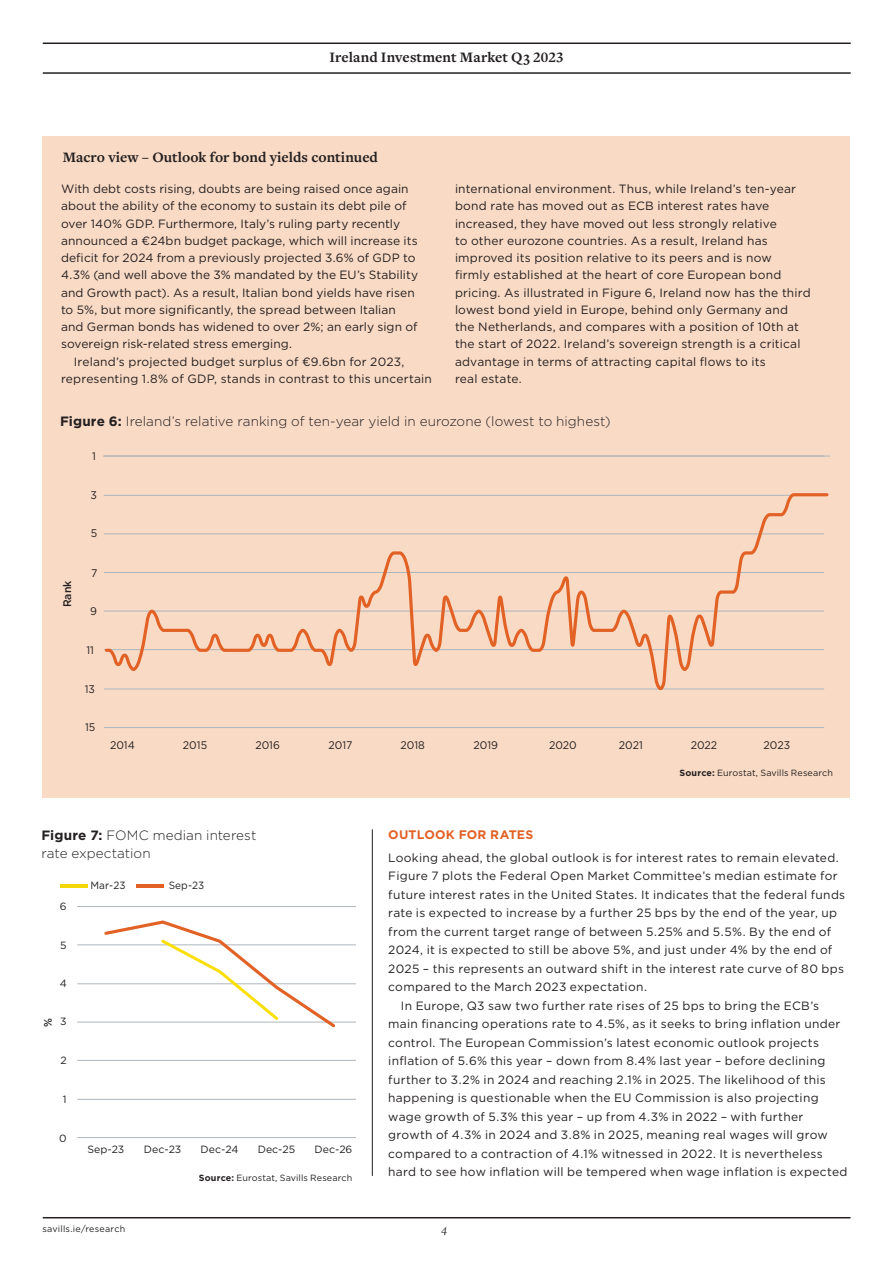
<style>
.page{position:relative;width:893px;height:1263px;background:#fff}
.page>*{position:absolute;margin:0;border:0;box-sizing:border-box;transform-origin:0 0}
.t1{font:700 15px "Freight Text Pro";color:#231f20}
.t2{font:300 13.5px/18px "Gotham";letter-spacing:.005em;color:#231f20}
.t3{font:700 12.3px "Gotham";letter-spacing:.015em;color:#e26125}
.t4{font:12px/17.2px "Gotham";letter-spacing:.015em;color:#231f20}
.t5{font:italic 12px "Freight Text Pro";color:#231f20}
.t6{font:10.95px "Gotham";color:#231f20;scale:.96 1}
.t7{font:500 10.95px "Gotham";color:#231f20;scale:.96 1}
.t8{font:10.5px "Gotham";color:#231f20}
.t9{font:10.5px "Gotham";color:#231f20;scale:.95 1}
.t10{font:9px "Gotham";letter-spacing:.015em;color:#231f20}
.s1{font-weight:700}
</style>
<div class="page">
<hr style="left:43px;top:1217px;width:807px;height:1px;background:#231f20">
<hr style="left:43px;top:72px;width:808px;height:2px;background:#231f20">
<hr style="left:43px;top:43px;width:808px;height:1px;background:#231f20">
<div style="left:43px;top:136px;width:807px;height:662px;background:#f9dac5"></div>
<hr style="left:372px;top:829px;width:1px;height:347px;background:#231f20">
<hr style="left:104px;top:727px;width:720px;height:1px;background:#aeb6bd">
<hr style="left:103px;top:456px;width:727px;height:1px;background:#aeb6bd">
<svg style="left:104px;top:493px;width:725px;height:198px"></svg>
<hr style="left:60px;top:884px;width:27px;height:4px;background:#f4d706">
<hr style="left:136px;top:884px;width:28px;height:4px;background:#e26125">
<hr style="left:77px;top:1099px;width:278px;height:1px;background:#aeb6bd">
<hr style="left:77px;top:1060px;width:278px;height:1px;background:#aeb6bd">
<hr style="left:77px;top:1022px;width:278px;height:1px;background:#aeb6bd">
<hr style="left:77px;top:983px;width:278px;height:1px;background:#aeb6bd">
<hr style="left:77px;top:944px;width:278px;height:1px;background:#aeb6bd">
<hr style="left:77px;top:906px;width:278px;height:1px;background:#aeb6bd">
<hr style="left:77px;top:1137px;width:278px;height:1px;background:#aeb6bd">
<svg style="left:102px;top:920px;width:236px;height:108px"></svg>
<p class="t1" style="left:329px;top:47px;width:236px">Ireland Investment Market Q3 2023</p>
<p class="t1" style="left:63px;top:147px;width:317px">Macro view – Outlook for bond yields continued</p>
<p class="t4" style="left:61px;top:180px;width:359px">With debt costs rising, doubts are being raised once again about the ability of the economy to sustain its debt pile of over 140% GDP. Furthermore, Italy’s ruling party recently announced a €24bn budget package, which will increase its deficit for 2024 from a previously projected 3.6% of GDP to 4.3% (and well above the 3% mandated by the EU’s Stability and Growth pact). As a result, Italian bond yields have risen to 5%, but more significantly, the spread between Italian and German bonds has widened to over 2%; an early sign of sovereign risk-related stress emerging.</p>
<p class="t4" style="left:61px;top:352px;width:372px;text-indent:13px">Ireland’s projected budget surplus of €9.6bn for 2023, representing 1.8% of GDP, stands in contrast to this uncertain</p>
<p class="t4" style="left:455px;top:180px;width:357px">international environment. Thus, while Ireland’s ten-year bond rate has moved out as ECB interest rates have increased, they have moved out less strongly relative<br>to other eurozone countries. As a result, Ireland has improved its position relative to its peers and is now<br>firmly established at the heart of core European bond pricing. As illustrated in Figure 6, Ireland now has the third lowest bond yield in Europe, behind only Germany and the Netherlands, and compares with a position of 10th at the start of 2022. Ireland’s sovereign strength is a critical advantage in terms of attracting capital flows to its<br>real estate.</p>
<p class="t2" style="left:60px;top:412px;width:552px"><span class="s1">Figure 6:</span> Ireland’s relative ranking of ten-year yield in eurozone (lowest to highest)</p>
<p class="t7" style="left:60px;top:607px;width:29px;rotate:-90deg">Rank</p>
<p class="t6" style="left:92px;top:449px;width:5px">1</p>
<p class="t6" style="left:90px;top:488px;width:8px">3</p>
<p class="t6" style="left:91px;top:526px;width:8px">5</p>
<p class="t6" style="left:91px;top:566px;width:8px">7</p>
<p class="t6" style="left:90px;top:604px;width:9px">9</p>
<p class="t6" style="left:86px;top:643px;width:9px">11</p>
<p class="t6" style="left:85px;top:682px;width:12px">13</p>
<p class="t6" style="left:85px;top:720px;width:12px">15</p>
<p class="t6" style="left:110px;top:738px;width:27px">2014</p>
<p class="t6" style="left:183px;top:738px;width:27px">2015</p>
<p class="t6" style="left:255px;top:738px;width:27px">2016</p>
<p class="t6" style="left:328px;top:738px;width:27px">2017</p>
<p class="t6" style="left:401px;top:738px;width:27px">2018</p>
<p class="t6" style="left:473px;top:738px;width:27px">2019</p>
<p class="t6" style="left:549px;top:738px;width:30px">2020</p>
<p class="t6" style="left:619px;top:738px;width:27px">2021</p>
<p class="t6" style="left:691px;top:738px;width:29px">2022</p>
<p class="t6" style="left:763px;top:738px;width:29px">2023</p>
<p class="t10" style="left:680px;top:767px;width:155px"><span class="s1">Source:</span> Eurostat, Savills Research</p>
<p class="t2" style="left:41px;top:826px;width:216px"><span class="s1">Figure 7:</span> FOMC median interest rate expectation</p>
<p class="t8" style="left:60px;top:899px;width:8px">6</p>
<p class="t8" style="left:60px;top:938px;width:8px">5</p>
<p class="t8" style="left:60px;top:977px;width:9px">4</p>
<p class="t7" style="left:41px;top:1027px;width:11px;rotate:-90deg">%</p>
<p class="t8" style="left:60px;top:1015px;width:8px">3</p>
<p class="t8" style="left:60px;top:1054px;width:8px">2</p>
<p class="t8" style="left:63px;top:1092px;width:5px">1</p>
<p class="t8" style="left:59px;top:1131px;width:9px">0</p>
<p class="t9" style="left:90px;top:878px;width:39px">Mar-23</p>
<p class="t9" style="left:169px;top:878px;width:39px">Sep-23</p>
<p class="t8" style="left:87px;top:1142px;width:38px">Sep-23</p>
<p class="t8" style="left:144px;top:1142px;width:39px">Dec-23</p>
<p class="t8" style="left:201px;top:1142px;width:40px">Dec-24</p>
<p class="t8" style="left:258px;top:1142px;width:39px">Dec-25</p>
<p class="t8" style="left:315px;top:1142px;width:39px">Dec-26</p>
<p class="t10" style="left:199px;top:1172px;width:155px"><span class="s1">Source:</span> Eurostat, Savills Research</p>
<p class="t3" style="left:388px;top:827px;width:147px">OUTLOOK FOR RATES</p>
<p class="t4" style="left:388px;top:849px;width:452px">Looking ahead, the global outlook is for interest rates to remain elevated.</p>
<p class="t4" style="left:388px;top:867px;width:451px">Figure 7 plots the Federal Open Market Committee’s median estimate for</p>
<p class="t4" style="left:388px;top:886px;width:458px">future interest rates in the United States. It indicates that the federal funds</p>
<p class="t4" style="left:388px;top:904px;width:450px">rate is expected to increase by a further 25 bps by the end of the year, up</p>
<p class="t4" style="left:388px;top:923px;width:444px">from the current target range of between 5.25% and 5.5%. By the end of</p>
<p class="t4" style="left:388px;top:941px;width:446px">2024, it is expected to still be above 5%, and just under 4% by the end of</p>
<p class="t4" style="left:388px;top:960px;width:457px">2025 – this represents an outward shift in the interest rate curve of 80 bps</p>
<p class="t4" style="left:388px;top:978px;width:260px">compared to the March 2023 expectation.</p>
<p class="t4" style="left:401px;top:996px;width:420px">In Europe, Q3 saw two further rate rises of 25 bps to bring the ECB’s</p>
<p class="t4" style="left:388px;top:1015px;width:454px">main financing operations rate to 4.5%, as it seeks to bring inflation under</p>
<p class="t4" style="left:388px;top:1033px;width:432px">control. The European Commission’s latest economic outlook projects</p>
<p class="t4" style="left:388px;top:1052px;width:439px">inflation of 5.6% this year – down from 8.4% last year – before declining</p>
<p class="t4" style="left:388px;top:1070px;width:439px">further to 3.2% in 2024 and reaching 2.1% in 2025. The likelihood of this</p>
<p class="t4" style="left:388px;top:1089px;width:432px">happening is questionable when the EU Commission is also projecting</p>
<p class="t4" style="left:388px;top:1107px;width:417px">wage growth of 5.3% this year – up from 4.3% in 2022 – with further</p>
<p class="t4" style="left:388px;top:1126px;width:441px">growth of 4.3% in 2024 and 3.8% in 2025, meaning real wages will grow</p>
<p class="t4" style="left:388px;top:1144px;width:436px">compared to a contraction of 4.1% witnessed in 2022. It is nevertheless</p>
<p class="t4" style="left:388px;top:1163px;width:461px">hard to see how inflation will be tempered when wage inflation is expected</p>
<p class="t10" style="left:43px;top:1223px;width:84px">savills.ie/research</p>
<p class="t5" style="left:442px;top:1221px;width:7px">4</p>
</div>
